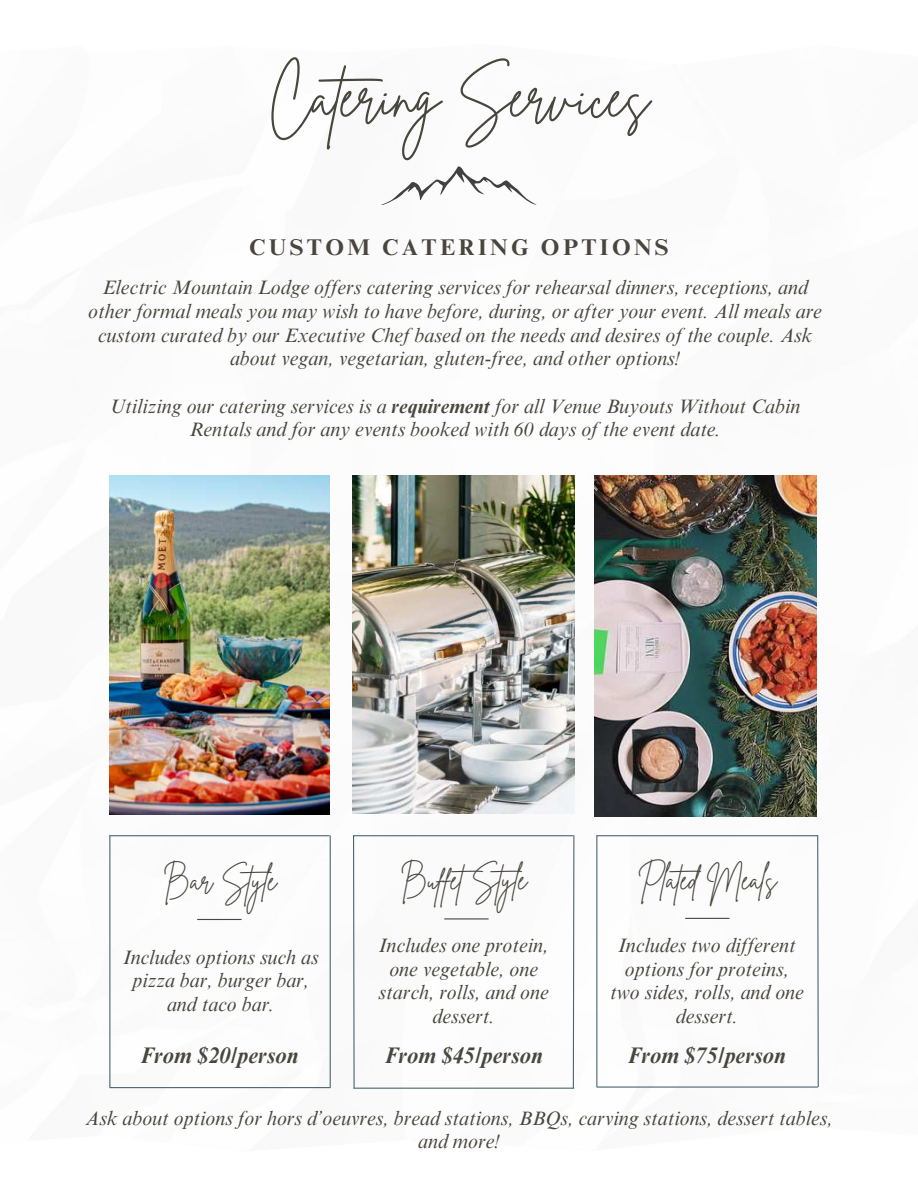
<style>
.page{position:relative;width:918px;height:1188px;background:#fff}
.page>*{position:absolute;margin:0;border:0;box-sizing:border-box;transform-origin:0 0}
.t1{font:57.3px "Brittany Signature";color:#49463e}
.t2{font:28.35px "Brittany Signature";color:#49463e}
.t3{font:700 22.8px "Times NRMT Pro";letter-spacing:.145em;color:#49463e}
.t4{font:italic 700 22.5px "Times NRMT Pro";color:#49463e}
.t5{font:italic 19.8px/23.7px "Times NRMT Pro";color:#49463e;text-align:center}
.s1{font-weight:700}
</style>
<div class="page">
<img style="left:109px;top:475px;width:708px;height:614px">
<hr style="left:109px;top:836px;width:1px;height:251px;background:#4c6570">
<hr style="left:110px;top:1087px;width:220px;height:1px;background:#4c6570">
<hr style="left:330px;top:836px;width:1px;height:251px;background:#4c6570">
<svg style="left:352px;top:835px;width:3px;height:254px"></svg>
<hr style="left:354px;top:1088px;width:220px;height:1px;background:#4c6570">
<svg style="left:572px;top:835px;width:3px;height:254px"></svg>
<hr style="left:597px;top:835px;width:221px;height:1px;background:#4c6570">
<hr style="left:353px;top:835px;width:220px;height:1px;background:#4c6570">
<hr style="left:110px;top:835px;width:219px;height:1px;background:#4c6570">
<hr style="left:596px;top:836px;width:1px;height:250px;background:#4c6570">
<hr style="left:597px;top:1086px;width:221px;height:2px;background:#4c6570">
<svg style="left:817px;top:835px;width:2px;height:253px"></svg>
<hr style="left:685px;top:918px;width:44px;height:1px;background:#49463e">
<hr style="left:445px;top:918px;width:43px;height:1px;background:#49463e">
<hr style="left:198px;top:919px;width:43px;height:1px;background:#49463e">
<svg style="left:381px;top:166px;width:156px;height:39px"></svg>
<img style="left:110px;top:475px;width:219px;height:339px">
<img style="left:353px;top:475px;width:221px;height:339px">
<img style="left:595px;top:475px;width:221px;height:341px">
<h1 class="t1" style="left:269px;top:60px;width:382px">Catering Services</h1>
<p class="t3" style="left:249px;top:233px;width:421px">CUSTOM CATERING OPTIONS</p>
<p class="t5" style="left:88px;top:277px;width:735px">Electric Mountain Lodge offers catering services for rehearsal dinners, receptions, and other formal meals you may wish to have before, during, or after your event. All meals are custom curated by our Executive Chef based on the needs and desires of the couple. Ask about vegan, vegetarian, gluten-free, and other options!</p>
<p class="t5" style="left:110px;top:395px;width:692px">Utilizing our catering services is a <span class="s1">requirement</span> for all Venue Buyouts Without Cabin<br>Rentals and for any events booked with 60 days of the event date.</p>
<h2 class="t2" style="left:163px;top:862px;width:118px">Bar Style</h2>
<h2 class="t2" style="left:400px;top:862px;width:131px">BuffetStyle</h2>
<h2 class="t2" style="left:638px;top:862px;width:141px">Plated Meals</h2>
<p class="t5" style="left:123px;top:946px;width:197px">Includes options such as pizza bar, burger bar, and taco bar.</p>
<p class="t5" style="left:379px;top:935px;width:172px">Includes one protein, one vegetable, one starch, rolls, and one dessert.</p>
<p class="t4" style="left:385px;top:1042px;width:159px">From $45/person</p>
<p class="t4" style="left:141px;top:1042px;width:159px">From $20/person</p>
<p class="t5" style="left:610px;top:935px;width:195px">Includes two different options for proteins, two sides, rolls, and one dessert.</p>
<p class="t4" style="left:628px;top:1042px;width:159px">From $75/person</p>
<p class="t5" style="left:85px;top:1107px;width:749px">Ask about options for hors d’oeuvres, bread stations, BBQs, carving stations, dessert tables, and more!</p>
</div>
